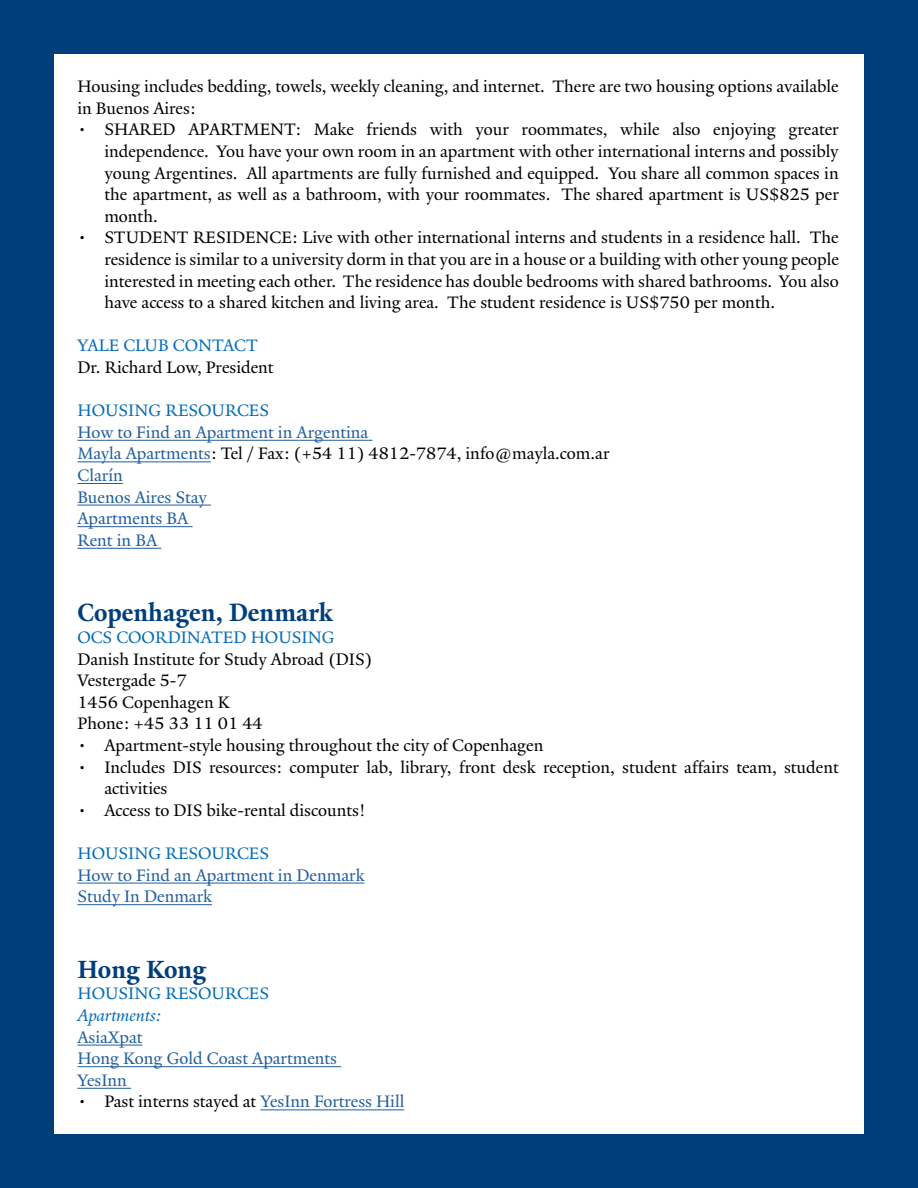
<style>
.page{position:relative;width:918px;height:1188px;background:#fff}
.page>*{position:absolute;margin:0;border:0;box-sizing:border-box;transform-origin:0 0}
.t1{font:700 27px "Yale Admin";color:#003e7a}
.t2{font:18px/21.6px "Yale Admin";color:#000}
.t3{font:18px/21.6px "Yale Admin";color:#215e9e}
.t4{font:18px "Yale Admin";color:#036cb6}
.t5{font:italic 18px "Yale Admin";color:#036cb6}
.s1{color:#000}
.s2{color:#215e9e}
</style>
<div class="page">
<div style="left:864px;top:46px;width:54px;height:1096px;background:#003e7a"></div>
<div style="left:0;top:46px;width:54px;height:1096px;background:#003e7a"></div>
<div style="left:0;top:0;width:918px;height:54px;background:#003e7a"></div>
<div style="left:0;top:1134px;width:918px;height:54px;background:#003e7a"></div>
<hr style="left:77px;top:440px;width:295px;height:1px;background:#215e9e">
<hr style="left:77px;top:462px;width:134px;height:1px;background:#215e9e">
<hr style="left:77px;top:483px;width:46px;height:1px;background:#215e9e">
<hr style="left:77px;top:505px;width:134px;height:1px;background:#215e9e">
<hr style="left:77px;top:526px;width:116px;height:1px;background:#215e9e">
<hr style="left:77px;top:548px;width:84px;height:1px;background:#215e9e">
<hr style="left:77px;top:883px;width:288px;height:1px;background:#215e9e">
<hr style="left:77px;top:904px;width:135px;height:1px;background:#215e9e">
<hr style="left:77px;top:1045px;width:65px;height:1px;background:#215e9e">
<hr style="left:77px;top:1066px;width:264px;height:1px;background:#215e9e">
<hr style="left:77px;top:1088px;width:54px;height:1px;background:#215e9e">
<hr style="left:260px;top:1110px;width:144px;height:1px;background:#215e9e">
<p class="t2" style="left:77px;top:76px;width:763px">Housing includes bedding, towels, weekly cleaning, and internet. There are two housing options available in Buenos Aires:</p>
<p class="t2" style="left:104px;top:119px;width:736px;text-align:justify;text-indent:-27px">• SHARED APARTMENT: Make friends with your roommates, while also enjoying greater independence. You have your own room in an apartment with other international interns and possibly young Argentines. All apartments are fully furnished and equipped. You share all common spaces in the apartment, as well as a bathroom, with your roommates. The shared apartment is US$825 per month.</p>
<p class="t2" style="left:104px;top:227px;width:736px;text-align:justify;text-indent:-27px">• STUDENT RESIDENCE: Live with other international interns and students in a residence hall. The residence is similar to a university dorm in that you are in a house or a building with other young people interested in meeting each other. The residence has double bedrooms with shared bathrooms. You also have access to a shared kitchen and living area. The student residence is US$750 per month.</p>
<p class="t4" style="left:77px;top:335px;width:182px">YALE CLUB CONTACT</p>
<p class="t2" style="left:77px;top:356px;width:198px">Dr. Richard Low, President</p>
<p class="t4" style="left:77px;top:400px;width:193px">HOUSING RESOURCES</p>
<p class="t3" style="left:77px;top:421px;width:534px">How to Find an Apartment in Argentina<br>Mayla Apartments<span class="s1">: Tel / Fax: (+54 11) 4812-7874, info@mayla.com.ar<br></span>Clarín<br>Buenos Aires Stay<br>Apartments BA<br>Rent in BA</p>
<h1 class="t1" style="left:77px;top:597px;width:257px">Copenhagen, Denmark</h1>
<p class="t4" style="left:77px;top:627px;width:259px">OCS COORDINATED HOUSING</p>
<p class="t2" style="left:77px;top:648px;width:296px">Danish Institute for Study Abroad (DIS)<br>Vestergade 5-7<br>1456 Copenhagen K<br>Phone: +45 33 11 01 44</p>
<p class="t2" style="left:77px;top:734px;width:468px">• Apartment-style housing throughout the city of Copenhagen</p>
<p class="t2" style="left:104px;top:756px;width:736px;text-indent:-27px">• Includes DIS resources: computer lab, library, front desk reception, student affairs team, student activities</p>
<p class="t2" style="left:77px;top:799px;width:289px">• Access to DIS bike-rental discounts!</p>
<p class="t4" style="left:77px;top:843px;width:193px">HOUSING RESOURCES</p>
<p class="t3" style="left:77px;top:864px;width:289px">How to Find an Apartment in Denmark<br>Study In Denmark</p>
<h1 class="t1" style="left:77px;top:953px;width:130px">Hong Kong</h1>
<p class="t4" style="left:77px;top:983px;width:193px">HOUSING RESOURCES</p>
<p class="t5" style="left:77px;top:1005px;width:86px">Apartments:</p>
<p class="t3" style="left:77px;top:1026px;width:261px">AsiaXpat<br>Hong Kong Gold Coast Apartments<br>YesInn</p>
<p class="t2" style="left:77px;top:1091px;width:328px">• Past interns stayed at <span class="s2">YesInn Fortress Hill</span></p>
</div>
